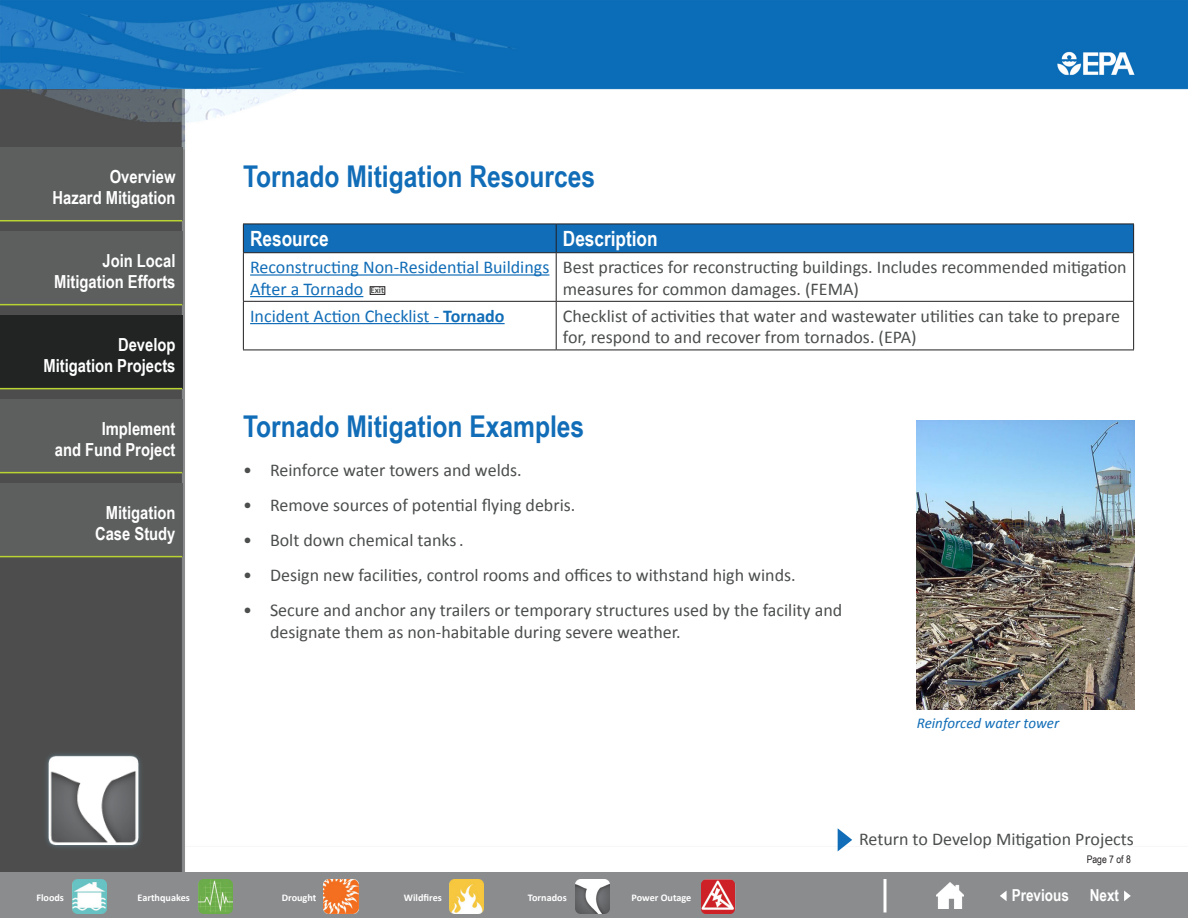
<style>
.page{position:relative;width:1188px;height:918px;background:#fff}
.page>*{position:absolute;margin:0;border:0;box-sizing:border-box;transform-origin:0 0}
.t1{font:700 30px "Arial Narrow";color:#116db7}
.t2{font:700 21px "Arial Narrow";color:#fff}
.t3{font:18px/21.6px "Calibri";color:#4b4e4d}
.t4{font:700 18px/21.6px "Arial Narrow";color:#fff;text-align:right}
.t5{font:18px/21.6px "Calibri";color:#116db7}
.t6{font:700 16.5px "Arial Narrow";color:#fff}
.t7{font:italic 15px "Calibri";color:#116db7}
.t8{font:10.5px "Arial Narrow";color:#231f20}
.t9{font:700 10.2px "Calibri";color:#fff}
.s1{font-weight:700;font-size:9px;color:#4b4e4d}
.s2{font-weight:700}
</style>
<div class="page">
<img style="left:0;top:0;width:1188px;height:873px">
<div style="left:0;top:873px;width:1188px;height:45px;background:#8b8c8e"></div>
<div style="left:0;top:147px;width:182px;height:74px;background:#5c5f5d"></div>
<hr style="left:0;top:220px;width:182px;height:1px;background:#b8d332">
<div style="left:0;top:231px;width:182px;height:74px;background:#5c5f5d"></div>
<hr style="left:0;top:304px;width:182px;height:1px;background:#b8d332">
<div style="left:0;top:315px;width:182px;height:74px;background:#222424"></div>
<hr style="left:0;top:388px;width:182px;height:1px;background:#b8d332">
<div style="left:0;top:399px;width:182px;height:74px;background:#5c5f5d"></div>
<hr style="left:0;top:472px;width:182px;height:1px;background:#b8d332">
<div style="left:0;top:483px;width:182px;height:74px;background:#5c5f5d"></div>
<hr style="left:0;top:556px;width:182px;height:1px;background:#b8d332">
<img style="left:40px;top:747px;width:105px;height:106px">
<div style="left:243px;top:224px;width:891px;height:28px;background:#116db7"></div>
<hr style="left:243px;top:252px;width:313px;height:1px;background:#231f20">
<hr style="left:243px;top:253px;width:1px;height:48px;background:#231f20">
<hr style="left:556px;top:252px;width:578px;height:1px;background:#231f20">
<hr style="left:556px;top:253px;width:1px;height:48px;background:#231f20">
<hr style="left:1133px;top:253px;width:1px;height:48px;background:#231f20">
<hr style="left:243px;top:301px;width:313px;height:1px;background:#231f20">
<hr style="left:243px;top:302px;width:1px;height:48px;background:#231f20">
<hr style="left:556px;top:301px;width:578px;height:1px;background:#231f20">
<hr style="left:556px;top:302px;width:1px;height:48px;background:#231f20">
<hr style="left:1133px;top:302px;width:1px;height:48px;background:#231f20">
<hr style="left:243px;top:350px;width:313px;height:1px;background:#231f20">
<hr style="left:556px;top:350px;width:578px;height:1px;background:#231f20">
<hr style="left:250px;top:274px;width:299px;height:2px;background:#116db7">
<hr style="left:250px;top:296px;width:113px;height:1px;background:#116db7">
<div style="left:370px;top:287px;width:15px;height:8px;border:1px solid #231f20"></div>
<hr style="left:250px;top:323px;width:255px;height:1px;background:#116db7">
<img style="left:917px;top:420px;width:217px;height:290px">
<img style="left:324px;top:879px;width:34px;height:34px">
<img style="left:72px;top:879px;width:35px;height:34px">
<img style="left:198px;top:879px;width:34px;height:34px">
<img style="left:575px;top:879px;width:35px;height:34px">
<img style="left:701px;top:879px;width:35px;height:34px">
<img style="left:450px;top:879px;width:34px;height:34px">
<hr style="left:884px;top:879px;width:2px;height:33px;background:#fff">
<svg style="left:1000px;top:891px;width:7px;height:10px"></svg>
<svg style="left:1124px;top:891px;width:7px;height:10px"></svg>
<img style="left:936px;top:882px;width:27px;height:27px">
<svg style="left:838px;top:828px;width:14px;height:23px"></svg>
<p class="t4" style="left:110px;top:165px;width:67px">Overview</p>
<h2 class="t1" style="left:243px;top:154px;width:354px">Tornado Mitigation Resources</h2>
<p class="t4" style="left:52px;top:186px;width:125px">Hazard Mitigation</p>
<p class="t4" style="left:54px;top:249px;width:123px">Join Local<br>Mitigation Efforts</p>
<p class="t4" style="left:43px;top:333px;width:134px">Develop<br>Mitigation Projects</p>
<p class="t4" style="left:55px;top:417px;width:122px">Implement<br>and Fund Project</p>
<p class="t4" style="left:95px;top:501px;width:82px;text-align:center">Mitigation<br>Case Study</p>
<p class="t2" style="left:250px;top:223px;width:80px">Resource</p>
<p class="t2" style="left:563px;top:223px;width:96px">Description</p>
<p class="t5" style="left:250px;top:256px;width:301px">Reconstructing Non-Residential Buildings<br>After a Tornado <span class="s1">Exit</span></p>
<p class="t3" style="left:563px;top:256px;width:565px">Best practices for reconstructing buildings. Includes recommended mitigation measures for common damages. (FEMA)</p>
<p class="t5" style="left:250px;top:305px;width:256px">Incident Action Checklist - <span class="s2">Tornado</span></p>
<p class="t3" style="left:563px;top:305px;width:559px">Checklist of activities that water and wastewater utilities can take to prepare for, respond to and recover from tornados. (EPA)</p>
<h3 class="t1" style="left:243px;top:403px;width:343px">Tornado Mitigation Examples</h3>
<p class="t3" style="left:243px;top:459px;width:280px">• Reinforce water towers and welds.</p>
<p class="t3" style="left:243px;top:494px;width:334px">• Remove sources of potential flying debris.</p>
<p class="t3" style="left:243px;top:529px;width:222px">• Bolt down chemical tanks.</p>
<p class="t3" style="left:243px;top:564px;width:554px">• Design new facilities, control rooms and offices to withstand high winds.</p>
<p class="t3" style="left:270px;top:599px;width:574px;text-indent:-27px">• Secure and anchor any trailers or temporary structures used by the facility and designate them as non-habitable during severe weather.</p>
<p class="t7" style="left:917px;top:713px;width:144px">Reinforced water tower</p>
<p class="t3" style="left:859px;top:829px;width:276px">Return to Develop Mitigation Projects</p>
<p class="t8" style="left:1087px;top:851px;width:46px">Page 7 of 8</p>
<p class="t9" style="left:36px;top:891px;width:29px">Floods</p>
<p class="t9" style="left:138px;top:891px;width:54px">Earthquakes</p>
<p class="t9" style="left:282px;top:891px;width:36px">Drought</p>
<p class="t9" style="left:404px;top:891px;width:40px">Wildfires</p>
<p class="t9" style="left:528px;top:891px;width:40px">Tornados</p>
<p class="t9" style="left:631px;top:891px;width:61px">Power Outage</p>
<p class="t6" style="left:1012px;top:883px;width:59px">Previous</p>
<p class="t6" style="left:1090px;top:883px;width:31px">Next</p>
</div>
